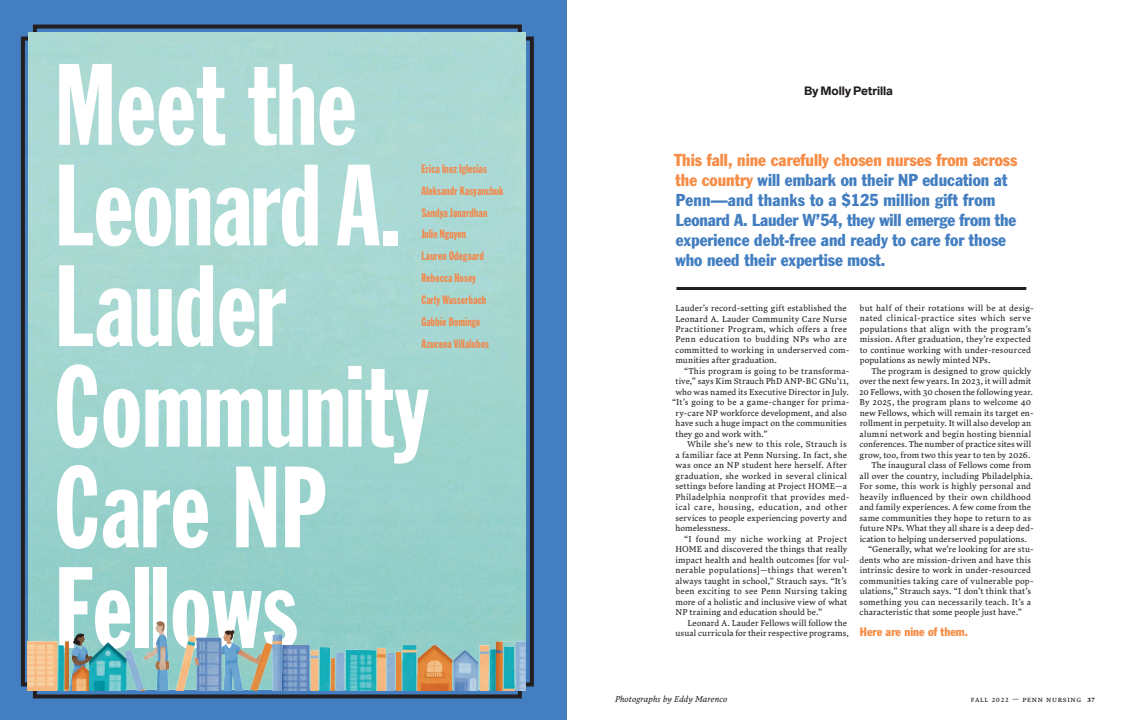
<style>
.page{position:relative;width:1134px;height:720px;background:#fff}
.page>*{position:absolute;margin:0;border:0;box-sizing:border-box;transform-origin:0 0}
.t1{font:113.5px/100.6px "Franklin Gothic Std Extra Cond";color:#fff}
.t2{font:condensed 17px/20px "Franklin Gothic Std";color:#437ec1}
.LabSidebar_No-Indent{font:12px "Franklin Gothic Std Extra Cond";letter-spacing:.01em;color:#f58546}
.t3{font:condensed 12px "Franklin Gothic Std";color:#f68c45}
.Dek___Lab_12_pt{font:900 12px "Lab Grotesque";letter-spacing:-.01em;color:#231f20}
.LavaBody_Indent{font:8.5px/10.5px "Lava Std";letter-spacing:.015em;color:#231f20}
.LavaBody_Indent-2{font:8.5px/10.5px "Lava Std";letter-spacing:.035em;color:#231f20}
.Illo___Photo_Credit{font:italic 8.5px "Lava Std";color:#231f20}
.t4{font:8px "Lava Std";letter-spacing:.08em;color:#231f20}
.s1{color:#f68c45}
.s2{font-family:"Lava Std Bld"}
</style>
<div class="page">
<div style="left:0;top:0;width:567px;height:720px;background:#437ec1"></div>
<svg style="left:20px;top:24px;width:514px;height:675px"></svg>
<img style="left:29px;top:32px;width:496px;height:605px">
<hr style="left:676px;top:287px;width:350px;height:3px;background:#231f20">
<img style="left:55px;top:614px;width:232px;height:76px">
<img style="left:27px;top:632px;width:47px;height:58px">
<img style="left:280px;top:637px;width:205px;height:53px">
<img style="left:485px;top:632px;width:40px;height:58px">
<p class="t1" style="left:55px;top:58px;width:303px">Meet the</p>
<p class="t1" style="left:54px;top:159px;width:376px">Leonard A.<br>Lauder<br>Community<br>Care NP<br>Fellows</p>
<p class="LabSidebar_No-Indent" style="left:422px;top:162px;width:67px">Erica Inez Iglesias</p>
<p class="LabSidebar_No-Indent" style="left:421px;top:184px;width:83px">Aleksandr Kasyanchuk</p>
<p class="LabSidebar_No-Indent" style="left:422px;top:206px;width:67px">Sandya Janardhan</p>
<p class="LabSidebar_No-Indent" style="left:421px;top:228px;width:46px">Julie Nguyen</p>
<p class="LabSidebar_No-Indent" style="left:422px;top:250px;width:64px">Lauren Odegaard</p>
<p class="LabSidebar_No-Indent" style="left:422px;top:272px;width:56px">Rebecca Hosey</p>
<p class="LabSidebar_No-Indent" style="left:422px;top:294px;width:66px">Carly Wasserbach</p>
<p class="LabSidebar_No-Indent" style="left:422px;top:316px;width:60px">Gabbie Domingo</p>
<p class="LabSidebar_No-Indent" style="left:421px;top:337px;width:69px">Azucena Villalobos</p>
<p class="Dek___Lab_12_pt" style="left:804px;top:84px;width:90px">By Molly Petrilla</p>
<p class="t2" style="left:674px;top:150px;width:345px"><span class="s1">This fall, nine carefully chosen nurses from across the country</span> will embark on their NP education at Penn—and thanks to a $125 million gift from Leonard A. Lauder W’54, they will emerge from the experience debt-free and ready to care for those who need their expertise most.</p>
<p class="LavaBody_Indent" style="left:675px;top:302px;width:176px">Lauder’s record-setting gift established the Leonard A. Lauder Community Care Nurse Practitioner Program, which offers a free Penn education to budding NPs who are committed to working in underserved com&shy;munities after graduation.</p>
<p class="LavaBody_Indent" style="left:684px;top:365px;width:167px">“This program is going to be transforma-</p>
<p class="LavaBody_Indent" style="left:676px;top:376px;width:175px">tive,” says Kim Strauch PhD ANP-BC GNu’11,</p>
<p class="LavaBody_Indent" style="left:675px;top:386px;width:175px">who was named its Executive Director in July.</p>
<p class="LavaBody_Indent" style="left:672px;top:397px;width:179px">“It’s going to be a game-changer for prima-</p>
<p class="LavaBody_Indent" style="left:676px;top:407px;width:173px">ry-care NP workforce development, and also</p>
<p class="LavaBody_Indent" style="left:676px;top:418px;width:173px">have such a huge impact on the communities</p>
<p class="LavaBody_Indent" style="left:676px;top:428px;width:94px">they go and work with.”</p>
<p class="LavaBody_Indent" style="left:675px;top:439px;width:176px;text-indent:12px">While she’s new to this role, Strauch is a familiar face at Penn Nursing. In fact, she was once an NP student here herself. After graduation, she worked in several clinical settings before landing at Project HOME—a Philadelphia nonprofit that provides med&shy;ical care, housing, education, and other services to people experiencing poverty and homelessness.</p>
<p class="LavaBody_Indent" style="left:675px;top:533px;width:176px;text-indent:9px">“I found my niche working at Project HOME and discovered the things that really impact health and health outcomes [for vul&shy;nerable populations]—things that weren’t always taught in school,” Strauch says. “It’s been exciting to see Penn Nursing taking more of a holistic and inclusive view of what NP training and education should be.”</p>
<p class="LavaBody_Indent" style="left:676px;top:617px;width:175px;text-align:right">Leonard A. Lauder Fellows will follow the usual curricula for their respective programs,</p>
<p class="LavaBody_Indent-2" style="left:860px;top:302px;width:175px">but half of their rotations will be at desig&shy;nated clinical-practice sites which serve populations that align with the program’s mission. After graduation, they’re expected to continue working with under-resourced populations as newly minted NPs.</p>
<p class="LavaBody_Indent" style="left:859px;top:365px;width:176px;text-indent:12px">The program is designed to grow quickly over the next few years. In 2023, it will admit 20 Fellows, with 30 chosen the following year.<br>By 2025, the program plans to welcome 40 new Fellows, which will remain its target en&shy;rollment in perpetuity. It will also develop an alumni network and begin hosting biennial conferences. The number of practice sites will grow, too, from two this year to ten by 2026.</p>
<p class="LavaBody_Indent" style="left:860px;top:460px;width:176px;text-indent:12px">The inaugural class of Fellows come from all over the country, including Philadelphia.<br>For some, this work is highly personal and heavily influenced by their own childhood and family experiences. A few come from the same communities they hope to return to as future NPs. What they all share is a deep ded&shy;ication to helping underserved populations.</p>
<p class="LavaBody_Indent" style="left:859px;top:544px;width:176px;text-indent:9px">“Generally, what we’re looking for are stu&shy;dents who are mission-driven and have this intrinsic desire to work in under-resourced communities taking care of vulnerable pop&shy;ulations,” Strauch says. “I don’t think that’s something you can necessarily teach. It’s a characteristic that some people just have.”</p>
<p class="t3" style="left:860px;top:624px;width:110px">Here are nine of them.</p>
<p class="Illo___Photo_Credit" style="left:615px;top:693px;width:114px">Photographs by Eddy Marenco</p>
<p class="t4" style="left:971px;top:694px;width:126px">fall 2022 <span class="s2">—</span> penn nursing <span class="s2">37</span></p>
</div>
